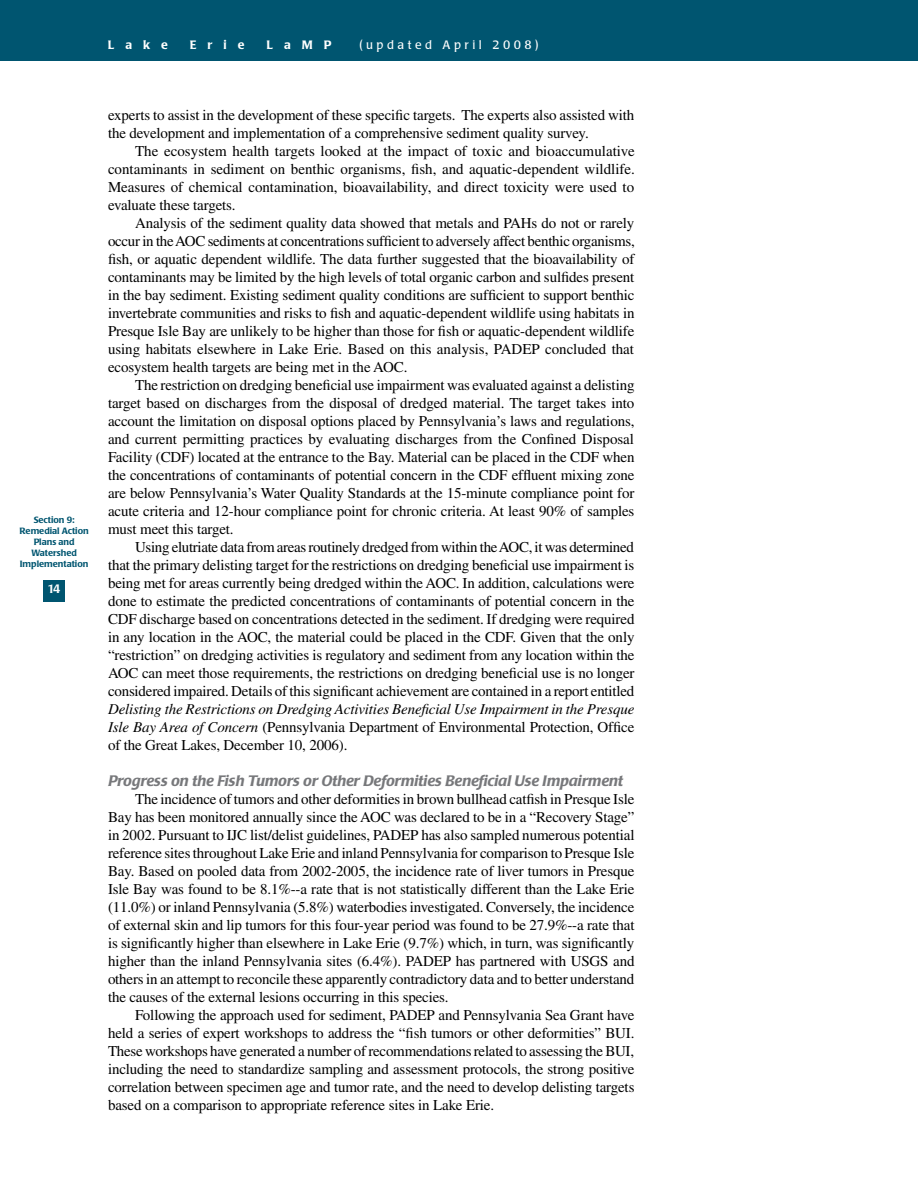
<style>
.page{position:relative;width:918px;height:1188px;background:#fff}
.page>*{position:absolute;margin:0;border:0;box-sizing:border-box;transform-origin:0 0}
.t1{font:15px/18px "Times";letter-spacing:-.01em;color:#000;text-align:justify}
.t2{font:italic 15px/18px "Times";letter-spacing:-.01em;color:#000;text-align:justify}
.t3{font:italic 500 15px "Poppl Laudatio";color:#77787b}
.t4{font:12px "Poppl Laudatio";color:#fff}
.t5{font:500 12px "Poppl Laudatio";color:#fff}
.t6{font:500 9px/10.8px "Poppl Laudatio";color:#005570;text-align:center}
.s1{font-style:normal}
</style>
<div class="page">
<div style="left:43px;top:580px;width:22px;height:22px;background:#005570"></div>
<div style="left:0;top:0;width:918px;height:61px;background:#005570"></div>
<p class="t5" style="left:108px;top:38px;width:61px">L a k e</p>
<p class="t5" style="left:190px;top:38px;width:56px">E r i e</p>
<p class="t5" style="left:267px;top:38px;width:66px">L a M P</p>
<p class="t4" style="left:360px;top:38px;width:180px">( u p d a t e d A p r i l 2 0 0 8 )</p>
<p class="t6" style="left:19px;top:515px;width:71px">Section 9:<br>Remedial Action<br>Plans and<br>Watershed<br>Implementation</p>
<p class="t5" style="left:47px;top:582px;width:15px">14</p>
<p class="t1" style="left:108px;top:106px;width:528px">experts to assist in the development of these specific targets. The experts also assisted with the development and implementation of a comprehensive sediment quality survey.</p>
<p class="t1" style="left:108px;top:142px;width:528px;text-indent:27px">The ecosystem health targets looked at the impact of toxic and bioaccumulative contaminants in sediment on benthic organisms, fish, and aquatic-dependent wildlife.<br>Measures of chemical contamination, bioavailability, and direct toxicity were used to evaluate these targets.</p>
<p class="t1" style="left:108px;top:214px;width:528px;text-indent:27px">Analysis of the sediment quality data showed that metals and PAHs do not or rarely occur in the AOC sediments at concentrations sufficient to adversely affect benthic organisms, fish, or aquatic dependent wildlife. The data further suggested that the bioavailability of contaminants may be limited by the high levels of total organic carbon and sulfides present in the bay sediment. Existing sediment quality conditions are sufficient to support benthic invertebrate communities and risks to fish and aquatic-dependent wildlife using habitats in Presque Isle Bay are unlikely to be higher than those for fish or aquatic-dependent wildlife using habitats elsewhere in Lake Erie. Based on this analysis, PADEP concluded that ecosystem health targets are being met in the AOC.</p>
<p class="t1" style="left:108px;top:376px;width:528px;text-indent:27px">The restriction on dredging beneficial use impairment was evaluated against a delisting target based on discharges from the disposal of dredged material. The target takes into account the limitation on disposal options placed by Pennsylvania’s laws and regulations, and current permitting practices by evaluating discharges from the Confined Disposal Facility (CDF) located at the entrance to the Bay. Material can be placed in the CDF when the concentrations of contaminants of potential concern in the CDF effluent mixing zone are below Pennsylvania’s Water Quality Standards at the 15-minute compliance point for acute criteria and 12-hour compliance point for chronic criteria. At least 90% of samples must meet this target.</p>
<p class="t1" style="left:108px;top:538px;width:528px;text-indent:27px">Using elutriate data from areas routinely dredged from within the AOC, it was determined that the primary delisting target for the restrictions on dredging beneficial use impairment is being met for areas currently being dredged within the AOC. In addition, calculations were done to estimate the predicted concentrations of contaminants of potential concern in the CDF discharge based on concentrations detected in the sediment. If dredging were required in any location in the AOC, the material could be placed in the CDF. Given that the only “restriction” on dredging activities is regulatory and sediment from any location within the AOC can meet those requirements, the restrictions on dredging beneficial use is no longer considered impaired. Details of this significant achievement are contained in a report entitled</p>
<p class="t2" style="left:108px;top:700px;width:528px">Delisting the Restrictions on Dredging Activities Beneficial Use Impairment in the Presque Isle Bay Area of Concern <span class="s1">(Pennsylvania Department of Environmental Protection, Office of the Great Lakes, December 10, 2006).</span></p>
<p class="t3" style="left:108px;top:772px;width:516px">Progress on the Fish Tumors or Other Deformities Beneficial Use Impairment</p>
<p class="t1" style="left:108px;top:790px;width:528px;text-indent:27px">The incidence of tumors and other deformities in brown bullhead catfish in Presque Isle Bay has been monitored annually since the AOC was declared to be in a “Recovery Stage” in 2002. Pursuant to IJC list/delist guidelines, PADEP has also sampled numerous potential reference sites throughout Lake Erie and inland Pennsylvania for comparison to Presque Isle Bay. Based on pooled data from 2002-2005, the incidence rate of liver tumors in Presque Isle Bay was found to be 8.1%--a rate that is not statistically different than the Lake Erie (11.0%) or inland Pennsylvania (5.8%) waterbodies investigated. Conversely, the incidence of external skin and lip tumors for this four-year period was found to be 27.9%--a rate that is significantly higher than elsewhere in Lake Erie (9.7%) which, in turn, was significantly higher than the inland Pennsylvania sites (6.4%). PADEP has partnered with USGS and others in an attempt to reconcile these apparently contradictory data and to better understand the causes of the external lesions occurring in this species.</p>
<p class="t1" style="left:108px;top:1006px;width:528px;text-indent:27px">Following the approach used for sediment, PADEP and Pennsylvania Sea Grant have held a series of expert workshops to address the “fish tumors or other deformities” BUI.<br>These workshops have generated a number of recommendations related to assessing the BUI, including the need to standardize sampling and assessment protocols, the strong positive correlation between specimen age and tumor rate, and the need to develop delisting targets based on a comparison to appropriate reference sites in Lake Erie.</p>
</div>
